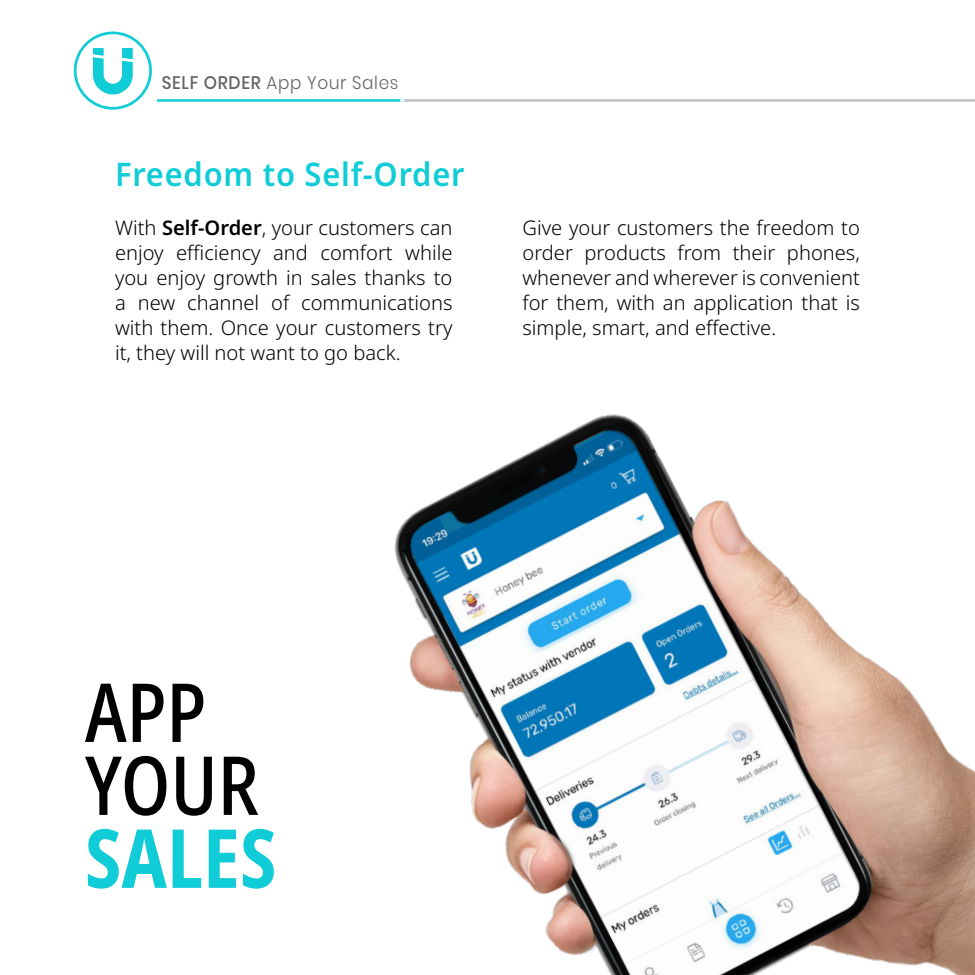
<style>
.page{position:relative;width:975px;height:975px;background:#fff}
.page>*{position:absolute;margin:0;border:0;box-sizing:border-box;transform-origin:0 0}
.t1{font:500 81.5px/73px "Noto Sans Condensed";color:#000}
.t2{font:700 81.5px "Noto Sans Condensed";color:#0fccd6}
.t3{font:32.5px "Noto Sans";letter-spacing:.025em;color:#0fccd6;scale:.95 1}
.t4{font:300 20.12px/25px "Noto Sans";color:#000;text-align:right}
.t5{font:300 18.12px "Poppins";letter-spacing:.04em;color:#636466;scale:.93 1}
.s1{font-weight:500}
.s2{font-weight:400}
</style>
<div class="page">
<svg style="left:74px;top:32px;width:901px;height:78px"></svg>
<img style="left:394px;top:414px;width:581px;height:561px">
<p class="t5" style="left:162px;top:73px;width:256px"><span class="s1">SELF ORDER</span> App Your Sales</p>
<h2 class="t3" style="left:115px;top:156px;width:369px">Freedom to Self-Order</h2>
<p class="t4" style="left:115px;top:216px;width:339px">With <span class="s2">Self-Order</span>, your customers can while</p>
<p class="t4" style="left:176px;top:241px;width:86px">efficiency</p>
<p class="t4" style="left:320px;top:241px;width:74px">comfort</p>
<p class="t4" style="left:273px;top:241px;width:36px">and</p>
<p class="t4" style="left:115px;top:241px;width:50px">enjoy</p>
<p class="t4" style="left:115px;top:266px;width:339px">you enjoy growth in sales thanks to</p>
<p class="t4" style="left:301px;top:291px;width:153px">communications</p>
<p class="t4" style="left:271px;top:291px;width:20px">of</p>
<p class="t4" style="left:187px;top:291px;width:74px">channel</p>
<p class="t4" style="left:138px;top:291px;width:39px">new</p>
<p class="t4" style="left:115px;top:291px;width:339px;text-align:left">a<br>with them. Once your customers try<br>,i t they will not want to go back.</p>
<p class="t4" style="left:522px;top:216px;width:339px">Give your customers the freedom to phones,</p>
<p class="t4" style="left:678px;top:241px;width:45px">from</p>
<p class="t4" style="left:522px;top:241px;width:339px;text-align:left">order<br>whenever and wherever is convenient for them, with an application that is simple, smart, and effective.</p>
<p class="t4" style="left:585px;top:241px;width:83px">products</p>
<p class="t4" style="left:733px;top:241px;width:44px">their</p>
<h1 class="t1" style="left:85px;top:677px;width:176px">APP<br>YOUR</h1>
<h1 class="t2" style="left:85px;top:812px;width:193px">SALES</h1>
</div>
